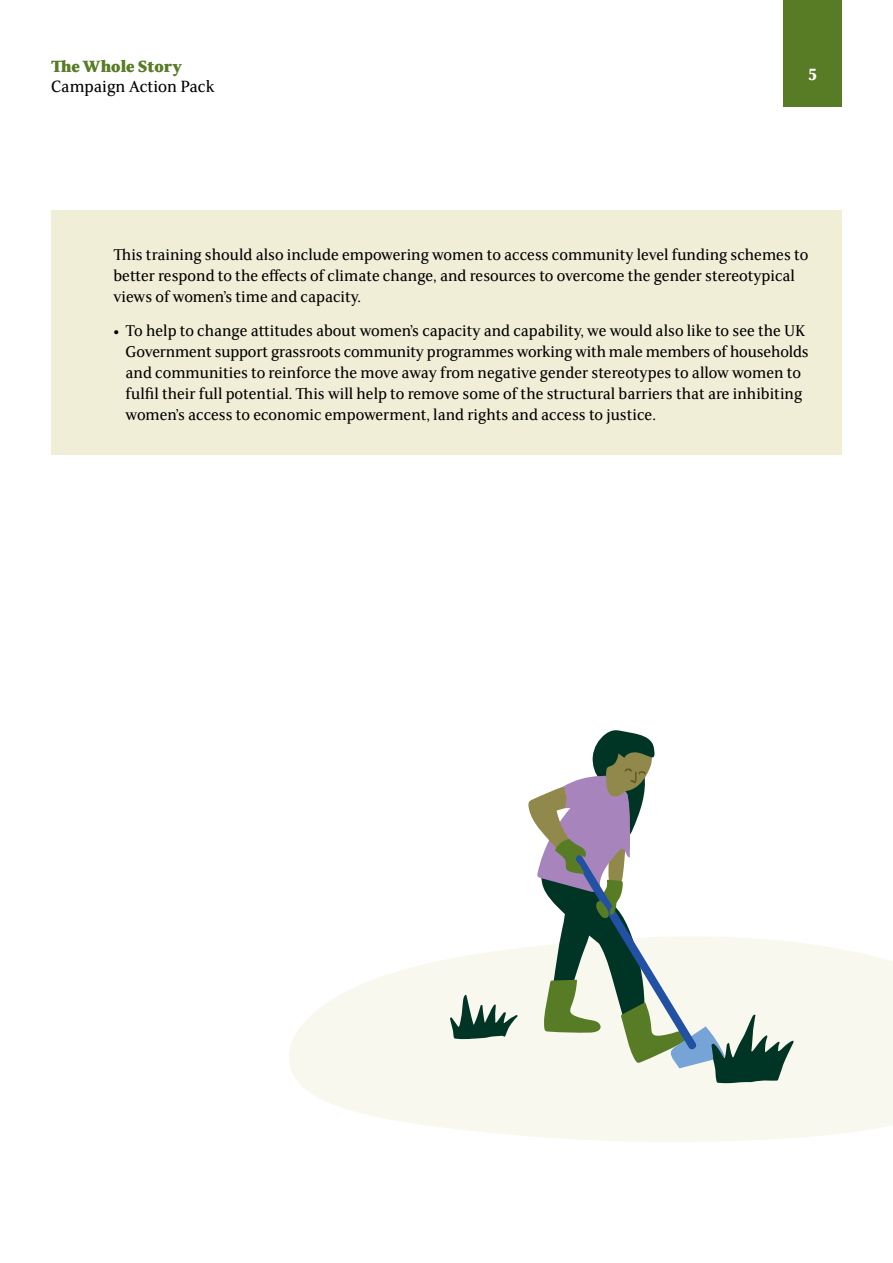
<style>
.page{position:relative;width:893px;height:1263px;background:#fff}
.page>*{position:absolute;margin:0;border:0;box-sizing:border-box;transform-origin:0 0}
.t1{font:18px "FS Sally";color:#000}
.t2{font:800 18px "FS Sally";color:#587b26}
.t3{font:700 18px "FS Sally";color:#fff}
.t4{font:17.25px/21px "FS Sally";color:#000}
.s1{font-weight:700}
</style>
<div class="page">
<div style="left:783px;top:0;width:59px;height:106px;background:#587b26"></div>
<div style="left:51px;top:210px;width:791px;height:245px;background:#f0eed7"></div>
<svg style="left:289px;top:942px;width:604px;height:200px;fill:#f9f8ef"></svg>
<svg style="left:450px;top:994px;width:68px;height:45px"></svg>
<svg style="left:528px;top:730px;width:266px;height:353px"></svg>
<p class="t2" style="left:51px;top:54px;width:132px">The Whole Story</p>
<p class="t1" style="left:51px;top:74px;width:165px">Campaign Action Pack</p>
<p class="t3" style="left:808px;top:62px;width:11px">5</p>
<p class="t4" style="left:114px;top:244px;width:696px">This training should also include empowering women to access community level funding schemes to better respond to the effects of climate change, and resources to overcome the gender stereotypical views of women’s time and capacity.</p>
<p class="t4" style="left:126px;top:320px;width:685px;text-indent:-12px"><span class="s1">•</span> To help to change attitudes about women’s capacity and capability, we would also like to see the UK Government support grassroots community programmes working with male members of households and communities to reinforce the move away from negative gender stereotypes to allow women to fulfil their full potential. This will help to remove some of the structural barriers that are inhibiting women’s access to economic empowerment, land rights and access to justice.</p>
</div>
